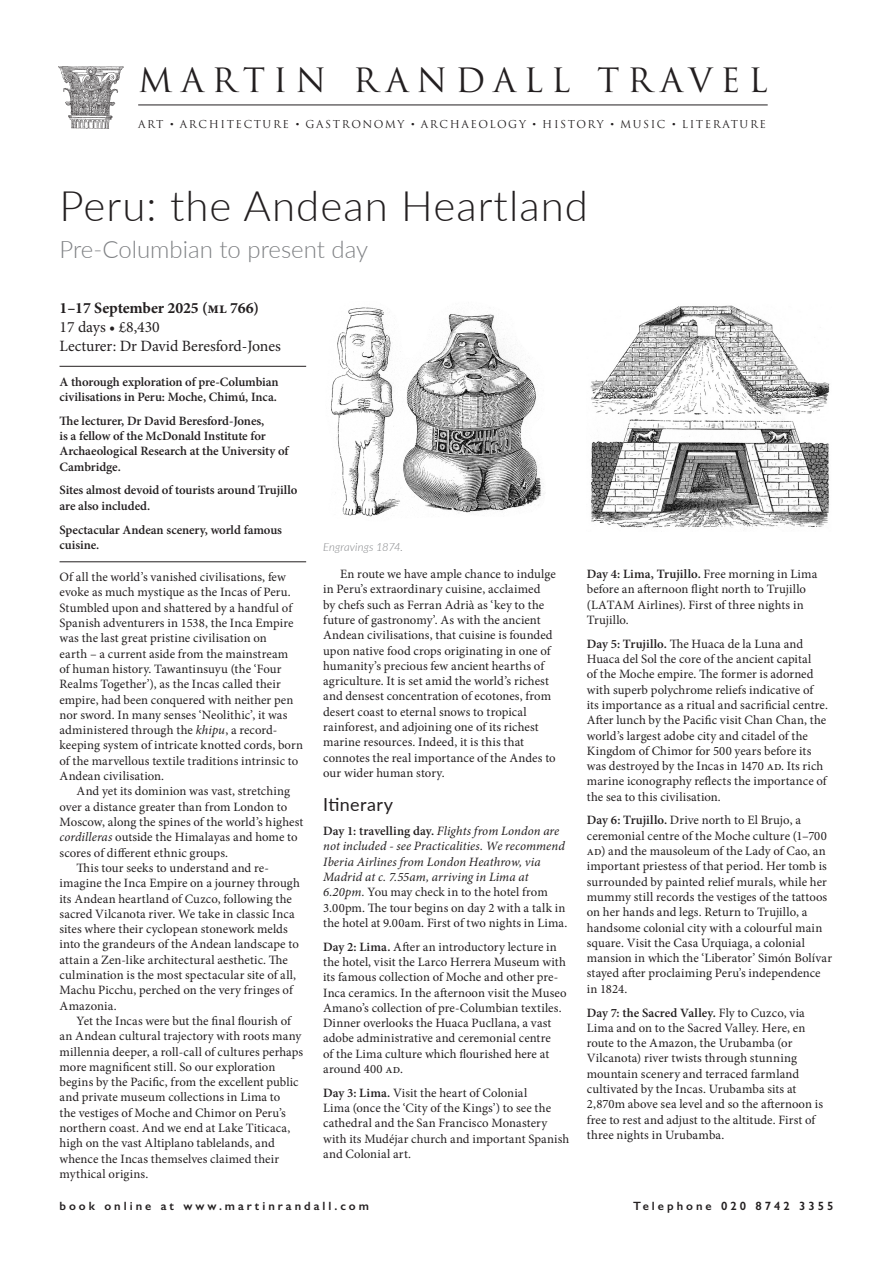
<style>
.page{position:relative;width:893px;height:1263px;background:#fff}
.page>*{position:absolute;margin:0;border:0;box-sizing:border-box;transform-origin:0 0}
.A1_A_tour_title{font:300 42px "Lato";letter-spacing:.025em;color:#231f20}
.MRT_header_22_5_Trajan{font:32.7px "Trajan Pro";letter-spacing:.245em;color:#231f20}
.A2_Tour_subtitle{font:300 24px "Lato";color:#808285}
.D3_Itinerary_heading{font:18px "Lato";letter-spacing:.02em;color:#231f20}
.B3_Dates_line_3___4_Min{font:15.75px "Minion Pro";letter-spacing:-.005em;color:#231f20}
.B1_Dates_line_1_bld_Min{font:700 15.75px "Minion Pro";letter-spacing:-.005em;color:#231f20}
.B2_Dates_line_2_Min{font:15.75px "Minion Pro";letter-spacing:-.005em;color:#231f20}
.D4_Itinerary{font:12.75px/15.3px "Minion Pro";letter-spacing:.005em;color:#231f20}
.D2_Introduction{font:12.75px/15.3px "Minion Pro";letter-spacing:.005em;color:#231f20}
.D1_Introduction_first_para{font:12.75px/15.3px "Minion Pro";letter-spacing:.005em;color:#231f20}
.D4_Itinerary-2{font:italic 12.75px/15.3px "Minion Pro";letter-spacing:.005em;color:#231f20}
.C2_Highlights_no_rule{font:600 12.75px/15.3px "Minion Pro";letter-spacing:-.005em;color:#231f20}
.C1_Highlights_top_rule{font:600 12.75px/15.3px "Minion Pro";letter-spacing:-.005em;color:#231f20}
.C3_Highlights_bottom_rule{font:600 12.75px/15.3px "Minion Pro";letter-spacing:-.005em;color:#231f20}
.t1{font:600 12px "Gill Sans";letter-spacing:.25em;color:#231f20}
.Illustration_caption{font:italic 300 11.25px "Lato";letter-spacing:.01em;color:#808285}
.MRT_subtitle_8_Trajan{font:10.65px "Trajan Pro";letter-spacing:.15em;color:#231f20}
.s1{font-family:"Adobe Caslon Pro"}
.s2{font-style:italic}
.s3{font-weight:600;font-style:normal}
.s4{font-style:normal}
.s5{font-weight:600}
</style>
<div class="page">
<img style="left:58px;top:66px;width:66px;height:63px">
<hr style="left:138px;top:105px;width:630px;height:1px;background:#231f20">
<hr style="left:60px;top:366px;width:246px;height:1px;background:#231f20">
<hr style="left:60px;top:561px;width:246px;height:1px;background:#231f20">
<img style="left:331px;top:307px;width:213px;height:210px">
<img style="left:590px;top:305px;width:240px;height:223px">
<p class="MRT_header_22_5_Trajan" style="left:138px;top:59px;width:631px">MARTIN RANDALL TRAVEL</p>
<p class="MRT_subtitle_8_Trajan" style="left:138px;top:117px;width:629px">ART <span class="s1">•</span> ARCHITECTURE <span class="s1">•</span> GASTRONOMY <span class="s1">•</span> ARCHAEOLOGY <span class="s1">•</span> HISTORY <span class="s1">•</span> MUSIC <span class="s1">•</span> LITERATURE</p>
<p class="A1_A_tour_title" style="left:60px;top:177px;width:530px">Peru: the Andean Heartland</p>
<p class="A2_Tour_subtitle" style="left:60px;top:233px;width:310px">Pre-Columbian to present day</p>
<p class="B1_Dates_line_1_bld_Min" style="left:60px;top:297px;width:201px">1–17 September 2025 (ml 766)</p>
<p class="B2_Dates_line_2_Min" style="left:60px;top:317px;width:102px">17 days • £8,430</p>
<p class="B3_Dates_line_3___4_Min" style="left:60px;top:336px;width:223px">Lecturer: Dr David Beresford-Jones</p>
<p class="C1_Highlights_top_rule" style="left:60px;top:374px;width:221px">A thorough exploration of pre-Columbian civilisations in Peru: Moche, Chimú, Inca.</p>
<p class="C2_Highlights_no_rule" style="left:60px;top:413px;width:230px">The lecturer, Dr David Beresford-Jones,<br>is a fellow of the McDonald Institute for Archaeological Research at the University of Cambridge.</p>
<p class="C2_Highlights_no_rule" style="left:60px;top:483px;width:239px">Sites almost devoid of tourists around Trujillo are also included.</p>
<p class="C3_Highlights_bottom_rule" style="left:60px;top:522px;width:224px">Spectacular Andean scenery, world famous cuisine.</p>
<p class="D1_Introduction_first_para" style="left:60px;top:569px;width:245px">Of all the world’s vanished civilisations, few evoke as much mystique as the Incas of Peru.<br>Stumbled upon and shattered by a handful of Spanish adventurers in 1538, the Inca Empire was the last great pristine civilisation on<br>earth – a current aside from the mainstream<br>of human history. Tawantinsuyu (the ‘Four Realms Together’), as the Incas called their empire, had been conquered with neither pen nor sword. In many senses ‘Neolithic’, it was administered through the <span class="s2">khipu</span>, a record&shy;keeping system of intricate knotted cords, born of the marvellous textile traditions intrinsic to Andean civilisation.</p>
<p class="D2_Introduction" style="left:60px;top:784px;width:245px;text-indent:17px">And yet its dominion was vast, stretching over a distance greater than from London to Moscow, along the spines of the world’s highest <span class="s2">cordilleras</span> outside the Himalayas and home to scores of different ethnic groups.</p>
<p class="D2_Introduction" style="left:60px;top:860px;width:242px;text-indent:17px">This tour seeks to understand and re&shy;imagine the Inca Empire on a journey through its Andean heartland of Cuzco, following the sacred Vilcanota river. We take in classic Inca sites where their cyclopean stonework melds into the grandeurs of the Andean landscape to attain a Zen-like architectural aesthetic. The culmination is the most spectacular site of all, Machu Picchu, perched on the very fringes of Amazonia.</p>
<p class="D2_Introduction" style="left:60px;top:1013px;width:245px;text-indent:17px">Yet the Incas were but the final flourish of an Andean cultural trajectory with roots many millennia deeper, a roll-call of cultures perhaps more magnificent still. So our exploration begins by the Pacific, from the excellent public and private museum collections in Lima to<br>the vestiges of Moche and Chimor on Peru’s northern coast. And we end at Lake Titicaca, high on the vast Altiplano tablelands, and whence the Incas themselves claimed their mythical origins.</p>
<p class="Illustration_caption" style="left:323px;top:539px;width:82px">Engravings 1874.</p>
<p class="D2_Introduction" style="left:323px;top:566px;width:234px;text-indent:17px">En route we have ample chance to indulge in Peru’s extraordinary cuisine, acclaimed by chefs such as Ferran Adrià as ‘key to the future of gastronomy’. As with the ancient Andean civilisations, that cuisine is founded upon native food crops originating in one of humanity’s precious few ancient hearths of agriculture. It is set amid the world’s richest and densest concentration of ecotones, from desert coast to eternal snows to tropical rainforest, and adjoining one of its richest marine resources. Indeed, it is this that connotes the real importance of the Andes to our wider human story.</p>
<p class="D3_Itinerary_heading" style="left:323px;top:792px;width:72px">Itinerary</p>
<p class="D4_Itinerary-2" style="left:323px;top:823px;width:246px"><span class="s3">Day 1: travelling day.</span> Flights from London are not included - see Practicalities. We recommend Iberia Airlines from London Heathrow, via Madrid at c. 7.55am, arriving in Lima at 6.20pm. <span class="s4">You may check in to the hotel from 3.00pm. The tour begins on day 2 with a talk in the hotel at 9.00am. First of two nights in Lima.</span></p>
<p class="D4_Itinerary" style="left:323px;top:939px;width:245px"><span class="s5">Day 2: Lima.</span> After an introductory lecture in the hotel, visit the Larco Herrera Museum with its famous collection of Moche and other pre-Inca ceramics. In the afternoon visit the Museo Amano’s collection of pre-Columbian textiles.<br>Dinner overlooks the Huaca Pucllana, a vast adobe administrative and ceremonial centre<br>of the Lima culture which flourished here at around 400 ad.</p>
<p class="D4_Itinerary" style="left:323px;top:1085px;width:248px"><span class="s5">Day 3: Lima.</span> Visit the heart of Colonial<br>Lima (once the ‘City of the Kings’) to see the cathedral and the San Francisco Monastery with its Mudéjar church and important Spanish and Colonial art.</p>
<p class="D4_Itinerary" style="left:587px;top:566px;width:232px"><span class="s5">Day 4: Lima, Trujillo.</span> Free morning in Lima before an afternoon flight north to Trujillo (LATAM Airlines). First of three nights in Trujillo.</p>
<p class="D4_Itinerary" style="left:587px;top:636px;width:243px"><span class="s5">Day 5: Trujillo.</span> The Huaca de la Luna and Huaca del Sol the core of the ancient capital<br>of the Moche empire. The former is adorned with superb polychrome reliefs indicative of its importance as a ritual and sacrificial centre.<br>After lunch by the Pacific visit Chan Chan, the world’s largest adobe city and citadel of the Kingdom of Chimor for 500 years before its was destroyed by the Incas in 1470 ad. Its rich marine iconography reflects the importance of the sea to this civilisation.</p>
<p class="D4_Itinerary" style="left:587px;top:813px;width:247px"><span class="s5">Day 6: Trujillo.</span> Drive north to El Brujo, a ceremonial centre of the Moche culture (1–700 ad) and the mausoleum of the Lady of Cao, an important priestess of that period. Her tomb is surrounded by painted relief murals, while her mummy still records the vestiges of the tattoos on her hands and legs. Return to Trujillo, a handsome colonial city with a colourful main square. Visit the Casa Urquiaga, a colonial mansion in which the ‘Liberator’ Simón Bolívar stayed after proclaiming Peru’s independence in 1824.</p>
<p class="D4_Itinerary" style="left:587px;top:1005px;width:238px"><span class="s5">Day 7: the Sacred Valley.</span> Fly to Cuzco, via Lima and on to the Sacred Valley. Here, en route to the Amazon, the Urubamba (or Vilcanota) river twists through stunning mountain scenery and terraced farmland cultivated by the Incas. Urubamba sits at 2,870m above sea level and so the afternoon is free to rest and adjust to the altitude. First of three nights in Urubamba.</p>
<p class="t1" style="left:60px;top:1199px;width:311px">book online at www.martinrandall.com</p>
<p class="t1" style="left:633px;top:1199px;width:202px">Telephone 020 8742 3355</p>
</div>
